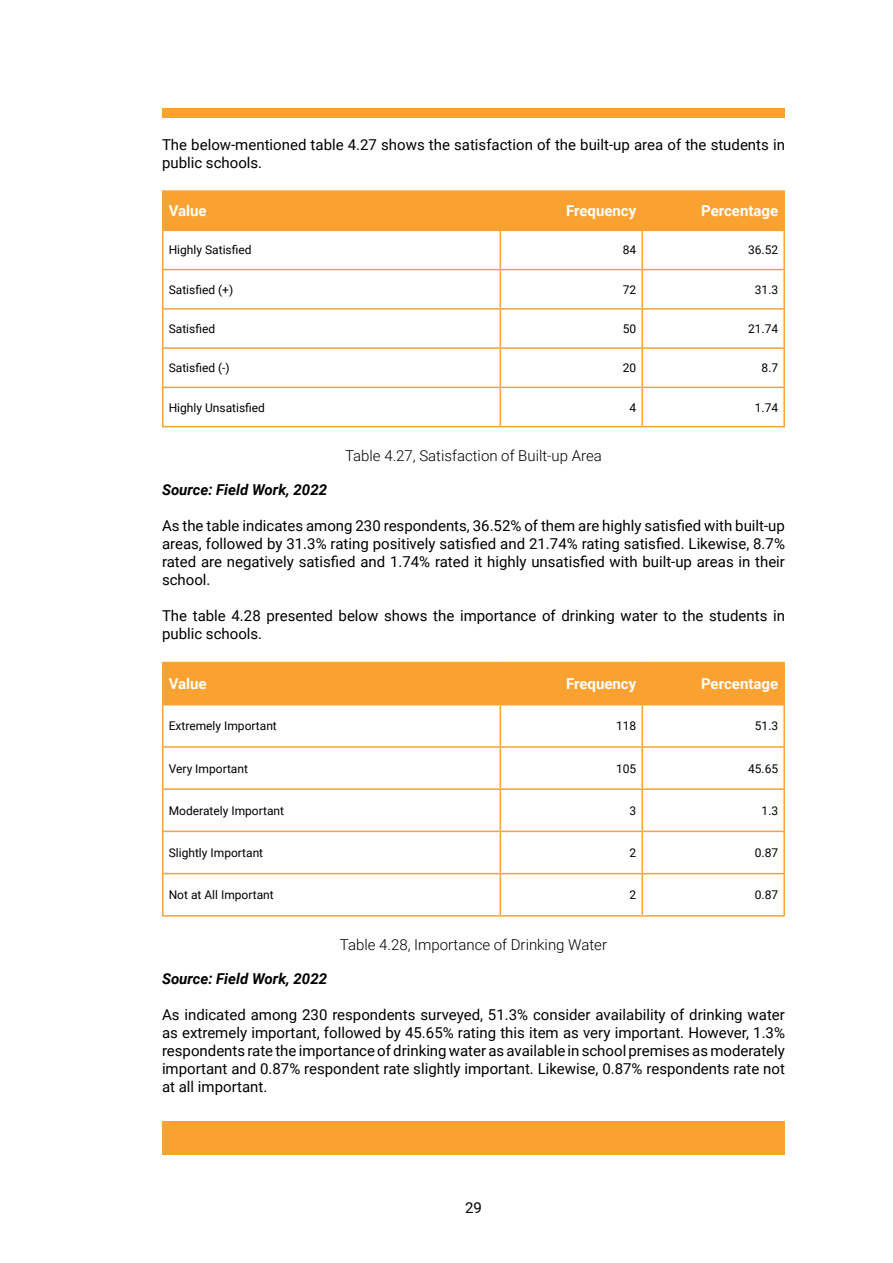
<style>
.page{position:relative;width:893px;height:1263px;background:#fff}
.page>*{position:absolute;margin:0;border:0;box-sizing:border-box;transform-origin:0 0}
.t1{font:15px/18px "Roboto";color:#000;text-align:justify}
.t2{font:15px/18px "Roboto";color:#000101}
.t3{font:300 15px "Roboto";color:#000}
.t4{font:700 15px "Roboto";color:#fff}
.t5{font:italic 700 15px "Roboto";color:#000}
.t6{font:12px "Roboto";color:#000}
</style>
<div class="page">
<div style="left:163px;top:192px;width:620px;height:38px;background:#faa231"></div>
<hr style="left:162px;top:190px;width:338px;height:2px;background:#faa231">
<hr style="left:162px;top:192px;width:1px;height:38px;background:#faa231">
<hr style="left:500px;top:190px;width:142px;height:2px;background:#faa231">
<hr style="left:500px;top:192px;width:1px;height:38px;background:#faa231">
<hr style="left:642px;top:190px;width:143px;height:2px;background:#faa231">
<hr style="left:641px;top:192px;width:2px;height:38px;background:#faa231">
<hr style="left:783px;top:192px;width:2px;height:38px;background:#faa231">
<hr style="left:162px;top:230px;width:338px;height:1px;background:#faa231">
<hr style="left:162px;top:231px;width:1px;height:38px;background:#faa231">
<hr style="left:500px;top:230px;width:142px;height:1px;background:#faa231">
<hr style="left:500px;top:231px;width:1px;height:38px;background:#faa231">
<hr style="left:642px;top:230px;width:143px;height:1px;background:#faa231">
<hr style="left:641px;top:231px;width:2px;height:38px;background:#faa231">
<hr style="left:783px;top:231px;width:2px;height:38px;background:#faa231">
<hr style="left:162px;top:269px;width:338px;height:1px;background:#faa231">
<hr style="left:162px;top:270px;width:1px;height:38px;background:#faa231">
<hr style="left:500px;top:269px;width:142px;height:1px;background:#faa231">
<hr style="left:500px;top:270px;width:1px;height:38px;background:#faa231">
<hr style="left:642px;top:269px;width:143px;height:1px;background:#faa231">
<hr style="left:641px;top:270px;width:2px;height:38px;background:#faa231">
<hr style="left:783px;top:270px;width:2px;height:38px;background:#faa231">
<hr style="left:162px;top:308px;width:338px;height:2px;background:#faa231">
<hr style="left:162px;top:310px;width:1px;height:37px;background:#faa231">
<hr style="left:500px;top:308px;width:142px;height:2px;background:#faa231">
<hr style="left:500px;top:310px;width:1px;height:37px;background:#faa231">
<hr style="left:642px;top:308px;width:143px;height:2px;background:#faa231">
<hr style="left:641px;top:310px;width:2px;height:37px;background:#faa231">
<hr style="left:783px;top:310px;width:2px;height:37px;background:#faa231">
<hr style="left:162px;top:347px;width:338px;height:2px;background:#faa231">
<hr style="left:162px;top:349px;width:1px;height:38px;background:#faa231">
<hr style="left:500px;top:347px;width:142px;height:2px;background:#faa231">
<hr style="left:500px;top:349px;width:1px;height:38px;background:#faa231">
<hr style="left:642px;top:347px;width:143px;height:2px;background:#faa231">
<hr style="left:641px;top:349px;width:2px;height:38px;background:#faa231">
<hr style="left:783px;top:349px;width:2px;height:38px;background:#faa231">
<hr style="left:162px;top:387px;width:338px;height:1px;background:#faa231">
<hr style="left:162px;top:388px;width:1px;height:38px;background:#faa231">
<hr style="left:500px;top:387px;width:142px;height:1px;background:#faa231">
<hr style="left:500px;top:388px;width:1px;height:38px;background:#faa231">
<hr style="left:642px;top:387px;width:143px;height:1px;background:#faa231">
<hr style="left:641px;top:388px;width:2px;height:38px;background:#faa231">
<hr style="left:783px;top:388px;width:2px;height:38px;background:#faa231">
<hr style="left:162px;top:426px;width:338px;height:1px;background:#faa231">
<hr style="left:500px;top:426px;width:142px;height:1px;background:#faa231">
<hr style="left:642px;top:426px;width:143px;height:1px;background:#faa231">
<div style="left:164px;top:663px;width:619px;height:41px;background:#faa231"></div>
<hr style="left:162px;top:662px;width:338px;height:1px;background:#faa231">
<hr style="left:162px;top:663px;width:2px;height:41px;background:#faa231">
<hr style="left:500px;top:662px;width:142px;height:1px;background:#faa231">
<hr style="left:500px;top:663px;width:1px;height:41px;background:#faa231">
<hr style="left:642px;top:662px;width:143px;height:1px;background:#faa231">
<hr style="left:641px;top:663px;width:2px;height:41px;background:#faa231">
<hr style="left:783px;top:663px;width:2px;height:41px;background:#faa231">
<hr style="left:162px;top:704px;width:338px;height:1px;background:#faa231">
<hr style="left:162px;top:705px;width:2px;height:41px;background:#faa231">
<hr style="left:500px;top:704px;width:142px;height:1px;background:#faa231">
<hr style="left:500px;top:705px;width:1px;height:41px;background:#faa231">
<hr style="left:642px;top:704px;width:143px;height:1px;background:#faa231">
<hr style="left:641px;top:705px;width:2px;height:41px;background:#faa231">
<hr style="left:783px;top:705px;width:2px;height:41px;background:#faa231">
<hr style="left:162px;top:746px;width:338px;height:2px;background:#faa231">
<hr style="left:162px;top:748px;width:2px;height:40px;background:#faa231">
<hr style="left:500px;top:746px;width:142px;height:2px;background:#faa231">
<hr style="left:500px;top:748px;width:1px;height:40px;background:#faa231">
<hr style="left:642px;top:746px;width:143px;height:2px;background:#faa231">
<hr style="left:641px;top:748px;width:2px;height:40px;background:#faa231">
<hr style="left:783px;top:748px;width:2px;height:40px;background:#faa231">
<hr style="left:162px;top:788px;width:338px;height:2px;background:#faa231">
<hr style="left:162px;top:790px;width:2px;height:41px;background:#faa231">
<hr style="left:500px;top:788px;width:142px;height:2px;background:#faa231">
<hr style="left:500px;top:790px;width:1px;height:41px;background:#faa231">
<hr style="left:642px;top:788px;width:143px;height:2px;background:#faa231">
<hr style="left:641px;top:790px;width:2px;height:41px;background:#faa231">
<hr style="left:783px;top:790px;width:2px;height:41px;background:#faa231">
<hr style="left:162px;top:831px;width:338px;height:1px;background:#faa231">
<hr style="left:162px;top:832px;width:2px;height:41px;background:#faa231">
<hr style="left:500px;top:831px;width:142px;height:1px;background:#faa231">
<hr style="left:500px;top:832px;width:1px;height:41px;background:#faa231">
<hr style="left:642px;top:831px;width:143px;height:1px;background:#faa231">
<hr style="left:641px;top:832px;width:2px;height:41px;background:#faa231">
<hr style="left:783px;top:832px;width:2px;height:41px;background:#faa231">
<hr style="left:162px;top:873px;width:338px;height:1px;background:#faa231">
<hr style="left:162px;top:874px;width:2px;height:41px;background:#faa231">
<hr style="left:500px;top:873px;width:142px;height:1px;background:#faa231">
<hr style="left:500px;top:874px;width:1px;height:41px;background:#faa231">
<hr style="left:642px;top:873px;width:143px;height:1px;background:#faa231">
<hr style="left:641px;top:874px;width:2px;height:41px;background:#faa231">
<hr style="left:783px;top:874px;width:2px;height:41px;background:#faa231">
<hr style="left:162px;top:915px;width:338px;height:1px;background:#faa231">
<hr style="left:500px;top:915px;width:142px;height:1px;background:#faa231">
<hr style="left:642px;top:915px;width:143px;height:1px;background:#faa231">
<div style="left:162px;top:1122px;width:623px;height:33px;background:#faa231"></div>
<div style="left:162px;top:108px;width:623px;height:9px;background:#faa231"></div>
<p class="t1" style="left:162px;top:135px;width:624px">The below-mentioned table 4.27 shows the satisfaction of the built-up area of the students in public schools.</p>
<p class="t4" style="left:169px;top:200px;width:39px">Value</p>
<p class="t4" style="left:566px;top:200px;width:72px">Frequency</p>
<p class="t4" style="left:701px;top:200px;width:79px">Percentage</p>
<p class="t6" style="left:169px;top:242px;width:84px">Highly Satisfied</p>
<p class="t6" style="left:623px;top:242px;width:15px">84</p>
<p class="t6" style="left:748px;top:242px;width:32px">36.52</p>
<p class="t6" style="left:169px;top:281px;width:66px">Satisfied (+)</p>
<p class="t6" style="left:623px;top:281px;width:15px">72</p>
<p class="t6" style="left:755px;top:281px;width:25px">31.3</p>
<p class="t6" style="left:169px;top:320px;width:48px">Satisfied</p>
<p class="t6" style="left:623px;top:320px;width:15px">50</p>
<p class="t6" style="left:748px;top:320px;width:32px">21.74</p>
<p class="t6" style="left:169px;top:360px;width:63px">Satisfied (-)</p>
<p class="t6" style="left:623px;top:360px;width:15px">20</p>
<p class="t6" style="left:762px;top:360px;width:18px">8.7</p>
<p class="t6" style="left:169px;top:399px;width:98px">Highly Unsatisfied</p>
<p class="t6" style="left:629px;top:399px;width:8px">4</p>
<p class="t6" style="left:755px;top:399px;width:25px">1.74</p>
<p class="t3" style="left:345px;top:445px;width:258px">Table 4.27, Satisfaction of Built-up Area</p>
<p class="t5" style="left:162px;top:479px;width:167px">Source: Field Work, 2022</p>
<p class="t1" style="left:162px;top:516px;width:624px">As the table indicates among 230 respondents, 36.52% of them are highly satisfied with built-up areas, followed by 31.3% rating positively satisfied and 21.74% rating satisfied. Likewise, 8.7% rated are negatively satisfied and 1.74% rated it highly unsatisfied with built-up areas in their school.</p>
<p class="t2" style="left:162px;top:606px;width:624px">The table 4.28 presented below shows the importance of drinking water to the students in public schools.</p>
<p class="t4" style="left:169px;top:673px;width:39px">Value</p>
<p class="t4" style="left:566px;top:673px;width:72px">Frequency</p>
<p class="t4" style="left:701px;top:673px;width:79px">Percentage</p>
<p class="t6" style="left:169px;top:718px;width:110px">Extremely Important</p>
<p class="t6" style="left:616px;top:718px;width:22px">118</p>
<p class="t6" style="left:755px;top:718px;width:25px">51.3</p>
<p class="t6" style="left:169px;top:760px;width:81px">Very Important</p>
<p class="t6" style="left:616px;top:760px;width:22px">105</p>
<p class="t6" style="left:748px;top:760px;width:32px">45.65</p>
<p class="t6" style="left:169px;top:802px;width:117px">Moderately Important</p>
<p class="t6" style="left:629px;top:802px;width:8px">3</p>
<p class="t6" style="left:762px;top:802px;width:18px">1.3</p>
<p class="t6" style="left:169px;top:844px;width:96px">Slightly Important</p>
<p class="t6" style="left:629px;top:844px;width:8px">2</p>
<p class="t6" style="left:755px;top:844px;width:25px">0.87</p>
<p class="t6" style="left:169px;top:886px;width:107px">Not at All Important</p>
<p class="t6" style="left:629px;top:886px;width:8px">2</p>
<p class="t6" style="left:755px;top:886px;width:25px">0.87</p>
<p class="t3" style="left:340px;top:935px;width:269px">Table 4.28, Importance of Drinking Water</p>
<p class="t5" style="left:162px;top:968px;width:167px">Source: Field Work, 2022</p>
<p class="t1" style="left:162px;top:1005px;width:624px">As indicated among 230 respondents surveyed, 51.3% consider availability of drinking water as extremely important, followed by 45.65% rating this item as very important. However, 1.3% respondents rate the importance of drinking water as available in school premises as moderately important and 0.87% respondent rate slightly important. Likewise, 0.87% respondents rate not at all important.</p>
<p class="t1" style="left:465px;top:1198px;width:18px">29</p>
</div>
